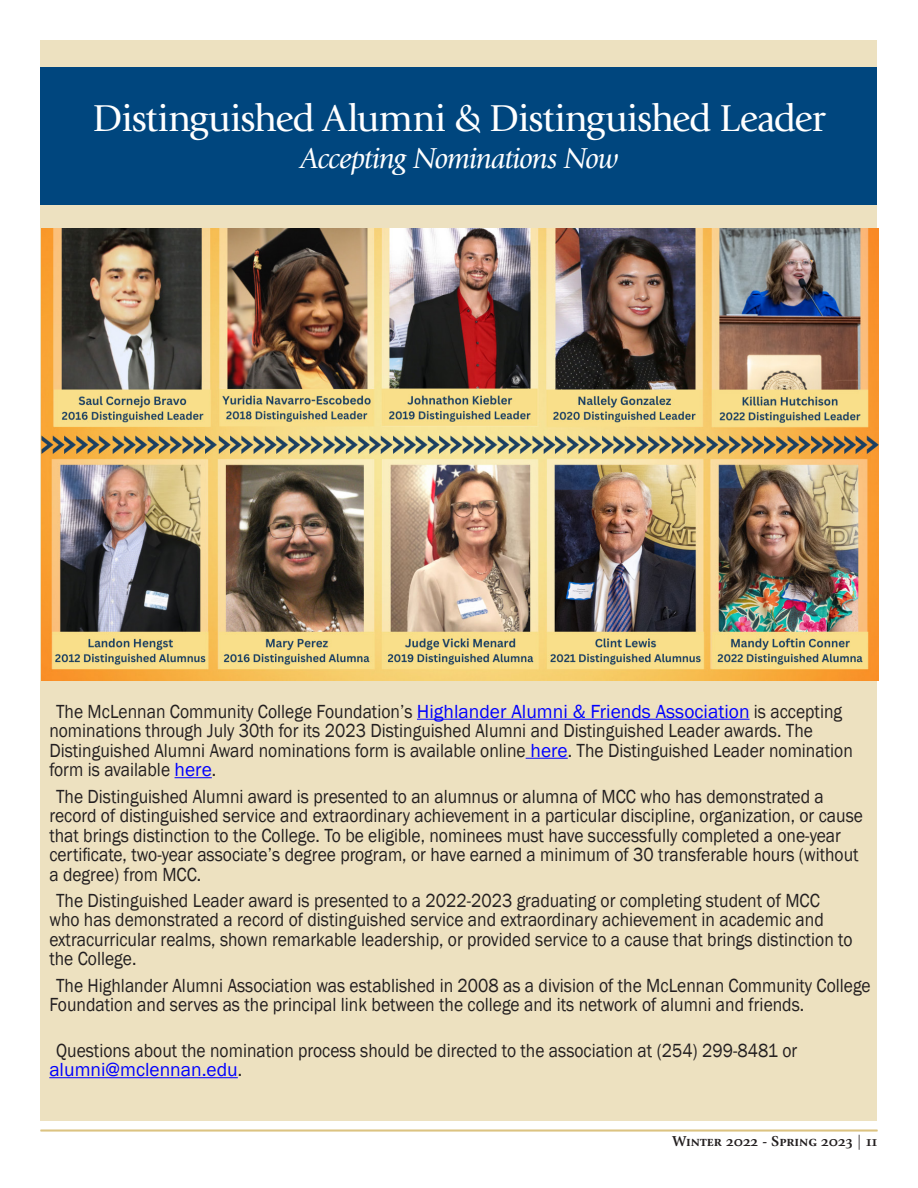
<style>
.page{position:relative;width:918px;height:1188px;background:#fff}
.page>*{position:absolute;margin:0;border:0;box-sizing:border-box;transform-origin:0 0}
.t1{font:39px "Giovanni Std";letter-spacing:-.03em;color:#fff}
.t2{font:italic 30px "Giovanni Std";letter-spacing:-.035em;color:#fff}
.San_Serif_Body_Copy{font:19.5px/19.5px "Franklin Gothic";color:#231f20;scale:.9 1}
.t3{font:700 15px "Giovanni Std";color:#231f20}
.s1{color:#00f}
</style>
<div class="page">
<hr style="left:40px;top:1131px;width:838px;height:1px;background:#dcc381">
<hr style="left:40px;top:1130px;width:838px;height:1px;background:#dcc381">
<div style="left:40px;top:40px;width:838px;height:1081px;background:#ede1c0"></div>
<div style="left:40px;top:67px;width:838px;height:137px;background:#00467e"></div>
<img style="left:42px;top:228px;width:837px;height:453px">
<hr style="left:417px;top:719px;width:333px;height:1px;background:#00f">
<hr style="left:526px;top:758px;width:42px;height:1px;background:#00f">
<hr style="left:175px;top:777px;width:37px;height:1px;background:#00f">
<hr style="left:49px;top:1077px;width:189px;height:1px;background:#00f">
<p class="t1" style="left:92px;top:96px;width:735px">Distinguished Alumni &amp; Distinguished Leader</p>
<p class="t2" style="left:300px;top:142px;width:320px">Accepting Nominations Now</p>
<p class="San_Serif_Body_Copy" style="left:49px;top:702px;width:894px;text-indent:7px">The McLennan Community College Foundation’s <span class="s1">Highlander Alumni &amp; Friends Association</span> is accepting nominations through July 30th for its 2023 Distinguished Alumni and Distinguished Leader awards. The Distinguished Alumni Award nominations form is available online <span class="s1">here</span>. The Distinguished Leader nomination form is available <span class="s1">here</span>.</p>
<p class="San_Serif_Body_Copy" style="left:49px;top:787px;width:906px;text-indent:7px">The Distinguished Alumni award is presented to an alumnus or alumna of MCC who has demonstrated a record of distinguished service and extraordinary achievement in a particular discipline, organization, or cause that brings distinction to the College. To be eligible, nominees must have successfully completed a one-year certificate, two-year associate’s degree program, or have earned a minimum of 30 transferable hours (without a degree) from MCC.</p>
<p class="San_Serif_Body_Copy" style="left:49px;top:891px;width:894px;text-indent:7px">The Distinguished Leader award is presented to a 2022-2023 graduating or completing student of MCC who has demonstrated a record of distinguished service and extraordinary achievement in academic and extracurricular realms, shown remarkable leadership, or provided service to a cause that brings distinction to the College.</p>
<p class="San_Serif_Body_Copy" style="left:49px;top:976px;width:914px;text-indent:7px">The Highlander Alumni Association was established in 2008 as a division of the McLennan Community College<br>Foundation and serves as the principal link between the college and its network of alumni and friends.</p>
<p class="San_Serif_Body_Copy" style="left:49px;top:1041px;width:833px;text-indent:7px">Questions about the nomination process should be directed to the association at (254) 299-8481 or <span class="s1">alumni@mclennan.edu</span>.</p>
<p class="t3" style="left:673px;top:1132px;width:206px">Winter 2022 - Spring 2023 | 11</p>
</div>
